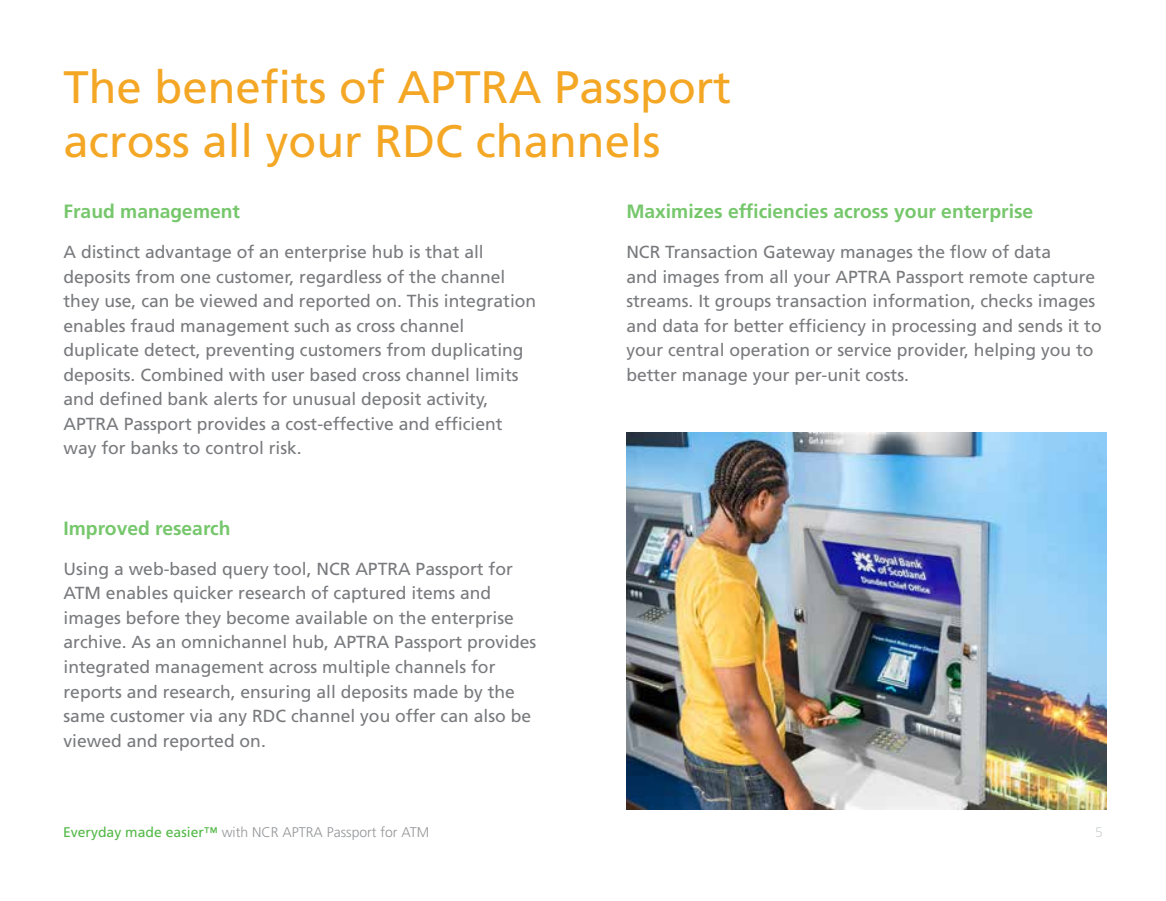
<style>
.page{position:relative;width:1166px;height:901px;background:#fff}
.page>*{position:absolute;margin:0;border:0;box-sizing:border-box;transform-origin:0 0}
.t1{font:45.5px/54.6px "Frutiger LT Std";color:#f4a725}
.t2{font:700 19.25px "Frutiger LT Std";color:#76c76c}
.t3{font:17.5px/24.5px "Frutiger LT Std";color:#797a7d}
.t4{font:300 14px "Frutiger LT Std";color:#939598}
.t5{font:300 14px "Frutiger LT Std";color:#d1d3d4}
.s1{font-weight:400;color:#54b948}
</style>
<div class="page">
<img style="left:626px;top:433px;width:480px;height:377px">
<h1 class="t1" style="left:63px;top:60px;width:669px">The benefits of APTRA Passport across all your RDC channels</h1>
<p class="t2" style="left:63px;top:200px;width:178px">Fraud management</p>
<p class="t3" style="left:63px;top:240px;width:474px">A distinct advantage of an enterprise hub is that all deposits from one customer, regardless of the channel they use, can be viewed and reported on. This integration enables fraud management such as cross channel duplicate detect, preventing customers from duplicating deposits. Combined with user based cross channel limits and defined bank alerts for unusual deposit activity, APTRA Passport provides a cost-effective and efficient way for banks to control risk.</p>
<p class="t2" style="left:626px;top:200px;width:408px">Maximizes efficiencies across your enterprise</p>
<p class="t3" style="left:626px;top:240px;width:477px">NCR Transaction Gateway manages the flow of data<br>and images from all your APTRA Passport remote capture streams. It groups transaction information, checks images and data for better efficiency in processing and sends it to your central operation or service provider, helping you to better manage your per-unit costs.</p>
<p class="t2" style="left:63px;top:517px;width:168px">Improved research</p>
<p class="t3" style="left:63px;top:557px;width:474px">Using a web-based query tool, NCR APTRA Passport for ATM enables quicker research of captured items and images before they become available on the enterprise archive. As an omnichannel hub, APTRA Passport provides integrated management across multiple channels for reports and research, ensuring all deposits made by the same customer via any RDC channel you offer can also be viewed and reported on.</p>
<p class="t4" style="left:63px;top:824px;width:368px"><span class="s1">Everyday made easier™</span> with NCR APTRA Passport for ATM</p>
<p class="t5" style="left:1095px;top:825px;width:9px">5</p>
</div>
